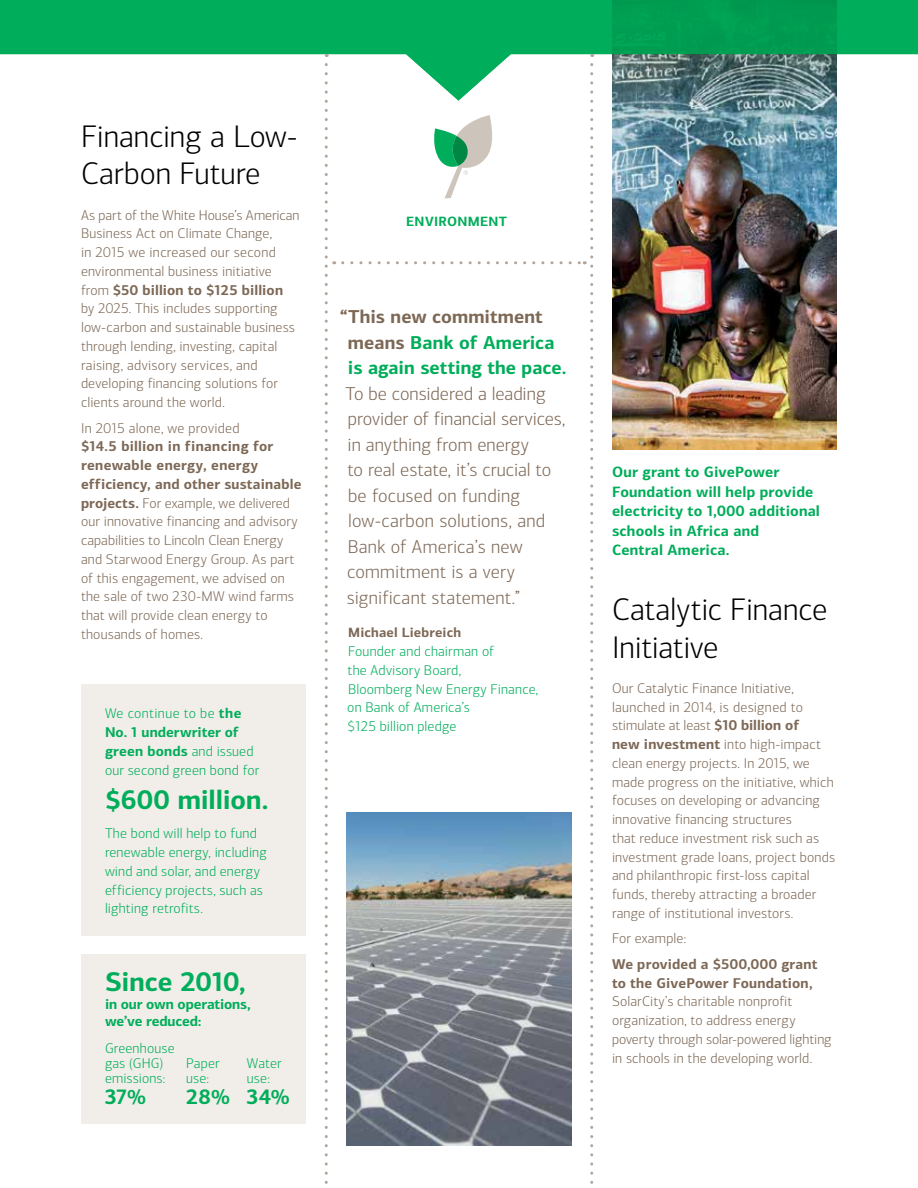
<style>
.page{position:relative;width:918px;height:1188px;background:#fff}
.page>*{position:absolute;margin:0;border:0;box-sizing:border-box;transform-origin:0 0}
.t1{font:300 31.5px/37.8px "Connections";color:#000}
.t2{font:700 27px "Connections";letter-spacing:-.005em;color:#00ad5a}
.t3{font:700 21px "Connections";color:#00ad5a}
.t4{font:300 18.75px/25.5px "Connections";letter-spacing:.005em;color:#7d6856}
.t5{font:700 18.75px/25.5px "Connections";color:#00ad5a}
.t6{font:700 15px/19.5px "Connections";letter-spacing:.01em;color:#00ad5a}
.t7{font:300 14.25px/18.8px "Connections";letter-spacing:.01em;color:#7d6856}
.t8{font:300 14.25px/18.8px "Connections";letter-spacing:.01em;color:#00ad5a}
.t9{font:700 14.25px/18.8px "Connections";letter-spacing:.015em;color:#7d6856}
.t10{font:700 14.25px/16.5px "Connections";letter-spacing:-.005em;color:#00ad5a}
.t11{font:700 13.5px "Connections";letter-spacing:.015em;color:#7d6856}
.t12{font:700 13.5px "Connections";letter-spacing:.02em;color:#00ad5a}
.s1{font-weight:700}
.s2{color:#7d6856}
</style>
<div class="page">
<img style="left:612px;top:101px;width:225px;height:349px">
<hr style="left:917px;top:0;width:1px;height:1188px;background:#ede7dd">
<svg style="left:0;top:0;width:918px;height:101px;fill:#00ad5a"></svg>
<div style="left:81px;top:684px;width:225px;height:252px;background:#f1eee9"></div>
<div style="left:81px;top:954px;width:225px;height:170px;background:#f1eee9"></div>
<svg style="left:325px;top:65px;width:3px;height:1119px"></svg>
<svg style="left:343px;top:65px;width:250px;height:1119px"></svg>
<h1 class="t1" style="left:81px;top:117px;width:218px">Financing a Low-<br>Carbon Future</h1>
<p class="t7" style="left:81px;top:206px;width:220px">As part of the White House’s American Business Act on Climate Change,<br>in 2015 we increased our second environmental business initiative from <span class="s1">$50 billion to $125 billion </span>by 2025. This includes supporting low-carbon and sustainable business through lending, investing, capital raising, advisory services, and developing financing solutions for clients around the world.</p>
<p class="t7" style="left:81px;top:419px;width:160px">In 2015 alone, we provided</p>
<p class="t7" style="left:81px;top:437px;width:222px"><span class="s1">$14.5 billion in financing for renewable energy, energy efficiency, and other sustainable projects.</span> For example, we delivered our innovative financing and advisory capabilities to Lincoln Clean Energy and Starwood Energy Group. As part of this engagement, we advised on the sale of two 230-MW wind farms that will provide clean energy to thousands of homes.</p>
<p class="t8" style="left:105px;top:704px;width:156px">We continue to be <span class="s1">the<br>No. 1 underwriter of green bonds</span> and issued our second green bond for</p>
<h2 class="t2" style="left:105px;top:783px;width:165px">$600 million.</h2>
<p class="t8" style="left:105px;top:824px;width:163px">The bond will help to fund renewable energy, including wind and solar, and energy efficiency projects, such as lighting retrofits.</p>
<h2 class="t2" style="left:105px;top:965px;width:142px">Since 2010,</h2>
<p class="t10" style="left:105px;top:996px;width:148px">in our own operations, we’ve reduced:</p>
<p class="t8" style="left:105px;top:1040px;width:71px;line-height:15px">Greenhouse gas (GHG) emissions:</p>
<h3 class="t3" style="left:105px;top:1084px;width:43px">37%</h3>
<p class="t8" style="left:186px;top:1055px;width:35px;line-height:15px">Paper use:</p>
<h3 class="t3" style="left:186px;top:1084px;width:45px">28%</h3>
<p class="t8" style="left:247px;top:1055px;width:36px;line-height:15px">Water use:</p>
<h3 class="t3" style="left:247px;top:1084px;width:44px">34%</h3>
<p class="t12" style="left:406px;top:213px;width:102px">ENVIRONMENT</p>
<h3 class="t5" style="left:348px;top:304px;width:220px;text-indent:-8px"><span class="s2">“This new commitment means</span> Bank of America is again setting the pace.</h3>
<h3 class="t4" style="left:346px;top:381px;width:221px">To be considered a leading provider of financial services, in anything from energy<br>to real estate, it’s crucial to be focused on funding low-carbon solutions, and<br>Bank of America’s new commitment is a very significant statement.”</h3>
<p class="t11" style="left:348px;top:624px;width:114px">Michael Liebreich</p>
<p class="t8" style="left:347px;top:642px;width:193px">Founder and chairman of<br>the Advisory Board,<br>Bloomberg New Energy Finance, on Bank of America’s<br>$125 billion pledge</p>
<p class="t6" style="left:612px;top:462px;width:210px">Our grant to GivePower<br>Foundation will help provide electricity to 1,000 additional schools in Africa and<br>Central America.</p>
<h1 class="t1" style="left:612px;top:590px;width:217px">Catalytic Finance<br>Initiative</h1>
<p class="t7" style="left:612px;top:679px;width:225px">Our Catalytic Finance Initiative, launched in 2014, is designed to stimulate at least <span class="s1">$10 billion of<br>new investment</span> into high-impact clean energy projects. In 2015, we made progress on the initiative, which focuses on developing or advancing innovative financing structures<br>that reduce investment risk such as investment grade loans, project bonds and philanthropic first-loss capital funds, thereby attracting a broader range of institutional investors.</p>
<p class="t7" style="left:612px;top:929px;width:76px">For example:</p>
<p class="t9" style="left:612px;top:954px;width:207px">We provided a $500,000 grant to the GivePower Foundation,</p>
<p class="t7" style="left:612px;top:992px;width:221px">SolarCity’s charitable nonprofit organization, to address energy poverty through solar-powered lighting in schools in the developing world.</p>
</div>
